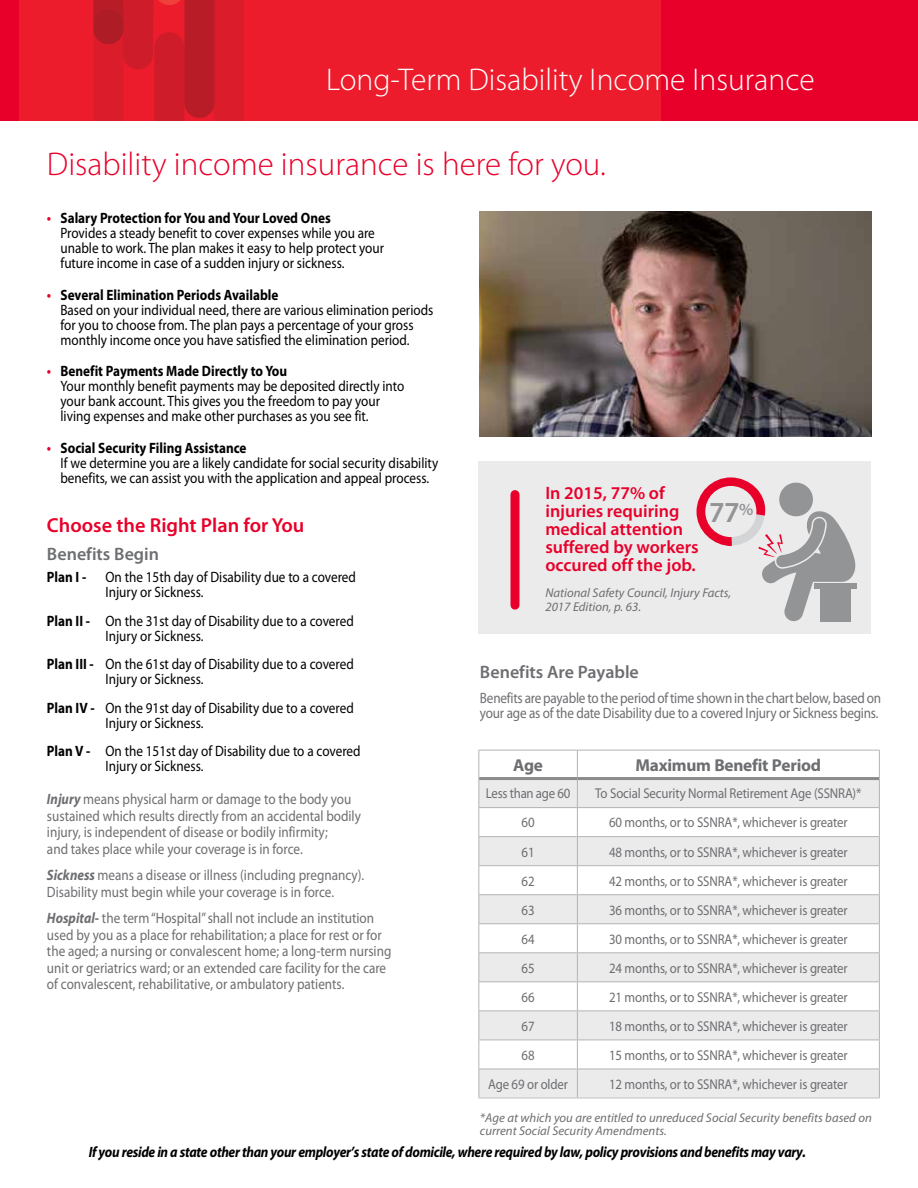
<style>
.page{position:relative;width:918px;height:1188px;background:#fff}
.page>*{position:absolute;margin:0;border:0;box-sizing:border-box;transform-origin:0 0}
.t1{font:300 33px "Myriad Pro";color:#e8002a}
.t2{font:300 31.5px "Myriad Pro";color:#fff}
.t3{font:600 29.1px "Myriad Pro";color:#939496}
.t4{font:600 20.25px "Myriad Pro";color:#e8002a}
.t5{font:600 18px/18px "Myriad Pro";color:#e8002a}
.t6{font:600 18px "Myriad Pro";color:#6d6e71}
.t7{font:700 17.25px "Myriad Pro";letter-spacing:-.015em;color:#6d6e71}
.t8{font:15px/15px "Myriad Pro";color:#000;scale:.88 1}
.t9{font:15px/16.5px "Myriad Pro";color:#6d6e71;scale:.88 1}
.t10{font:italic 700 15px "Myriad Pro";letter-spacing:-.025em;color:#000;scale:.9 1}
.t11{font:700 15px "Myriad Pro";color:#000;scale:.88 1}
.t12{font:14.25px "Myriad Pro";letter-spacing:-.01em;color:#6d6e71;scale:.9 1}
.t13{font:italic 12.75px/13.5px "Myriad Pro";color:#6d6e71}
.s1{font-weight:600;font-size:15.75px;color:#e8002a}
.s2{font-weight:700}
.s3{font-weight:700;font-style:italic}
</style>
<div class="page">
<div style="left:0;top:0;width:918px;height:121px;background:#e8002a"></div>
<div style="left:19px;top:0;width:642px;height:121px;background:#ed1c2c"></div>
<svg style="left:93px;top:0;width:151px;height:121px"></svg>
<hr style="left:478px;top:1098px;width:99px;height:1px;background:#c0c2c4">
<hr style="left:577px;top:1098px;width:303px;height:1px;background:#c0c2c4">
<svg style="left:478px;top:750px;width:402px;height:348px"></svg>
<hr style="left:478px;top:1069px;width:99px;height:1px;background:#b1b4b6">
<hr style="left:577px;top:1069px;width:303px;height:1px;background:#b1b4b6">
<img style="left:480px;top:212px;width:391px;height:225px">
<div style="left:478px;top:461px;width:393px;height:173px;background:#ebebec"></div>
<svg style="left:697px;top:477px;width:160px;height:144px"></svg>
<div style="left:814px;top:583px;width:42px;height:6px;background:#939496"></div>
<div style="left:820px;top:589px;width:31px;height:32px;background:#939496"></div>
<div style="left:510px;top:495px;width:9px;height:110px;background:#e8002a"></div>
<h2 class="t2" style="left:326px;top:60px;width:490px">Long-Term Disability Income Insurance</h2>
<h1 class="t1" style="left:47px;top:144px;width:560px">Disability income insurance is here for you.</h1>
<p class="t8" style="left:60px;top:210px;width:369px;text-indent:-13px"><span class="s1">•</span> <span class="s2">Salary Protection for You and Your Loved Ones<br></span>Provides a steady benefit to cover expenses while you are unable to work. The plan makes it easy to help protect your future income in case of a sudden injury or sickness.</p>
<p class="t8" style="left:60px;top:287px;width:425px;text-indent:-13px"><span class="s1">•</span> <span class="s2">Several Elimination Periods Available<br></span>Based on your individual need, there are various elimination periods for you to choose from. The plan pays a percentage of your gross monthly income once you have satisfied the elimination period.</p>
<p class="t8" style="left:60px;top:363px;width:392px;text-indent:-13px"><span class="s1">•</span> <span class="s2">Benefit Payments Made Directly to You<br></span>Your monthly benefit payments may be deposited directly into your bank account. This gives you the freedom to pay your living expenses and make other purchases as you see fit.</p>
<p class="t8" style="left:60px;top:440px;width:431px;text-indent:-13px"><span class="s1">•</span> <span class="s2">Social Security Filing Assistance<br></span>If we determine you are a likely candidate for social security disability benefits, we can assist you with the application and appeal process.</p>
<h3 class="t4" style="left:47px;top:512px;width:259px">Choose the Right Plan for You</h3>
<p class="t6" style="left:47px;top:543px;width:114px">Benefits Begin</p>
<p class="t11" style="left:47px;top:567px;width:46px">Plan I -</p>
<p class="t8" style="left:105px;top:569px;width:286px">On the 15th day of Disability due to a covered<br>Injury or Sickness.</p>
<p class="t8" style="left:105px;top:613px;width:284px;text-indent:-59px"><span class="s2">Plan II -</span> On the 31st day of Disability due to a covered<br>Injury or Sickness.</p>
<p class="t8" style="left:105px;top:656px;width:284px;text-indent:-59px"><span class="s2">Plan III -</span> On the 61st day of Disability due to a covered<br>Injury or Sickness.</p>
<p class="t8" style="left:105px;top:700px;width:284px;text-indent:-59px"><span class="s2">Plan IV -</span> On the 91st day of Disability due to a covered<br>Injury or Sickness.</p>
<p class="t8" style="left:105px;top:743px;width:291px;text-indent:-59px"><span class="s2">Plan V -</span> On the 151st day of Disability due to a covered<br>Injury or Sickness.</p>
<p class="t9" style="left:47px;top:791px;width:358px"><span class="s3">Injury</span> means physical harm or damage to the body you sustained which results directly from an accidental bodily injury, is independent of disease or bodily infirmity;<br>and takes place while your coverage is in force.</p>
<p class="t9" style="left:47px;top:867px;width:362px"><span class="s3">Sickness</span> means a disease or illness (including pregnancy).<br>Disability must begin while your coverage is in force.</p>
<p class="t9" style="left:47px;top:910px;width:393px"><span class="s3">Hospital-</span> the term “Hospital” shall not include an institution used by you as a place for rehabilitation; a place for rest or for the aged; a nursing or convalescent home; a long-term nursing unit or geriatrics ward; or an extended care facility for the care of convalescent, rehabilitative, or ambulatory patients.</p>
<p class="t5" style="left:545px;top:483px;width:155px">In 2015, 77% of injuries requiring medical attention suffered by workers occured off the job.</p>
<p class="t13" style="left:545px;top:586px;width:187px">National Safety Council, Injury Facts,<br>2017 Edition, p. 63.</p>
<h3 class="t3" style="left:709px;top:493px;width:46px">77<sup>%</sup></h3>
<p class="t6" style="left:480px;top:661px;width:160px">Benefits Are Payable</p>
<p class="t9" style="left:480px;top:690px;width:458px;line-height:15px">Benefits are payable to the period of time shown in the chart below, based on your age as of the date Disability due to a covered Injury or Sickness begins.</p>
<p class="t7" style="left:513px;top:754px;width:31px">Age</p>
<p class="t7" style="left:636px;top:754px;width:187px">Maximum Benefit Period</p>
<p class="t12" style="left:486px;top:785px;width:95px">Less than age 60</p>
<p class="t12" style="left:595px;top:785px;width:297px">To Social Security Normal Retirement Age (SSNRA)*</p>
<p class="t12" style="left:522px;top:814px;width:16px">60</p>
<p class="t12" style="left:609px;top:814px;width:267px">60 months, or to SSNRA*, whichever is greater</p>
<p class="t12" style="left:522px;top:843px;width:16px">61</p>
<p class="t12" style="left:609px;top:843px;width:267px">48 months, or to SSNRA*, whichever is greater</p>
<p class="t12" style="left:522px;top:872px;width:16px">62</p>
<p class="t12" style="left:609px;top:872px;width:267px">42 months, or to SSNRA*, whichever is greater</p>
<p class="t12" style="left:522px;top:901px;width:16px">63</p>
<p class="t12" style="left:609px;top:901px;width:267px">36 months, or to SSNRA*, whichever is greater</p>
<p class="t12" style="left:522px;top:930px;width:16px">64</p>
<p class="t12" style="left:609px;top:930px;width:267px">30 months, or to SSNRA*, whichever is greater</p>
<p class="t12" style="left:522px;top:959px;width:16px">65</p>
<p class="t12" style="left:609px;top:959px;width:267px">24 months, or to SSNRA*, whichever is greater</p>
<p class="t12" style="left:522px;top:988px;width:16px">66</p>
<p class="t12" style="left:609px;top:988px;width:267px">21 months, or to SSNRA*, whichever is greater</p>
<p class="t12" style="left:522px;top:1017px;width:16px">67</p>
<p class="t12" style="left:609px;top:1017px;width:267px">18 months, or to SSNRA*, whichever is greater</p>
<p class="t12" style="left:522px;top:1046px;width:16px">68</p>
<p class="t12" style="left:609px;top:1046px;width:267px">15 months, or to SSNRA*, whichever is greater</p>
<p class="t12" style="left:488px;top:1075px;width:90px">Age 69 or older</p>
<p class="t12" style="left:609px;top:1075px;width:267px">12 months, or to SSNRA*, whichever is greater</p>
<p class="t13" style="left:480px;top:1111px;width:393px">*Age at which you are entitled to unreduced Social Security benefits based on current Social Security Amendments.</p>
<p class="t10" style="left:89px;top:1143px;width:799px">If you reside in a state other than your employer’s state of domicile, where required by law, policy provisions and benefits may vary.</p>
</div>
